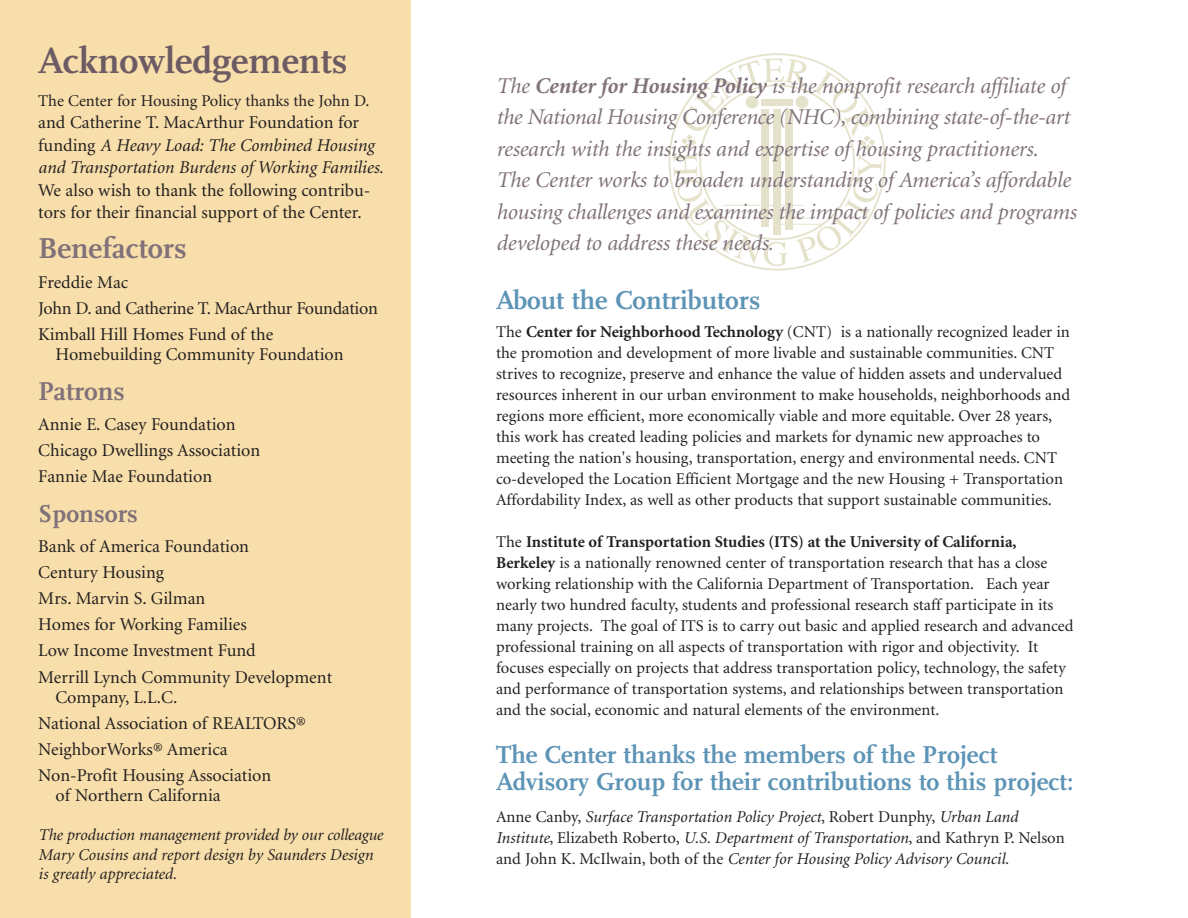
<style>
.page{position:relative;width:1188px;height:918px;background:#fff}
.page>*{position:absolute;margin:0;border:0;box-sizing:border-box;transform-origin:0 0}
.t1{font:700 37.5px "Scala";color:#6d5b64}
.t2{font:700 30px "Scala";color:#80717a}
.t3{font:700 27px "Scala";color:#5d94b6}
.t4{font:700 27px "Scala";color:#80717a}
.t5{font:700 25.5px/27px "Scala";color:#5d94b6}
.t6{font:700 25.5px "Scala";color:#80717a}
.t7{font:italic 22.5px/31.5px "Minion";letter-spacing:-.01em;color:#80717a}
.t8{font:18px/26.1px "Minion";color:#231f20}
.t9{font:italic 18px/22.5px "Minion";color:#231f20}
.t10{font:16.5px/21px "Minion";color:#231f20}
.t11{font:italic 16.5px/21px "Minion";color:#231f20}
.s1{font-style:normal}
.s2{font-weight:700}
.s3{font-size:21px}
</style>
<div class="page">
<svg style="left:669px;top:53px;width:217px;height:218px"></svg>
<svg style="left:673px;top:58px;width:209px;height:208px"></svg>
<div style="left:0;top:0;width:411px;height:918px;background:#f7deaa"></div>
<h1 class="t1" style="left:38px;top:46px;width:311px">Acknowledgements</h1>
<p class="t10" style="left:38px;top:92px;width:333px">The Center for Housing Policy thanks the John D.</p>
<p class="t9" style="left:38px;top:113px;width:347px"><span class="s1">and Catherine T. MacArthur Foundation for funding</span> A Heavy Load: The Combined Housing and Transportation Burdens of Working Families.</p>
<p class="t8" style="left:38px;top:180px;width:334px;line-height:22.5px">We also wish to thank the following contribu&shy;tors for their financial support of the Center.</p>
<h2 class="t2" style="left:38px;top:237px;width:150px">Benefactors</h2>
<p class="t8" style="left:38px;top:270px;width:341px">Freddie Mac<br>John D. and Catherine T. MacArthur Foundation<br>Kimball Hill Homes Fund of the</p>
<p class="t8" style="left:56px;top:343px;width:290px">Homebuilding Community Foundation</p>
<h3 class="t4" style="left:38px;top:381px;width:88px">Patrons</h3>
<p class="t8" style="left:38px;top:413px;width:224px">Annie E. Casey Foundation<br>Chicago Dwellings Association<br>Fannie Mae Foundation</p>
<h3 class="t6" style="left:38px;top:504px;width:101px">Sponsors</h3>
<p class="t8" style="left:38px;top:535px;width:295px">Bank of America Foundation<br>Century Housing<br>Mrs. Marvin S. Gilman<br>Homes for Working Families<br>Low Income Investment Fund<br>Merrill Lynch Community Development</p>
<p class="t8" style="left:38px;top:685px;width:269px;text-indent:17px">Company, L.L.C.<br>National Association of REALTORS®<br>NeighborWorks® America<br>Non-Profit Housing Association</p>
<p class="t8" style="left:56px;top:784px;width:167px">of Northern California</p>
<p class="t11" style="left:38px;top:826px;width:346px;line-height:19.5px">The production management provided by our colleague<br>Mary Cousins and report design by Saunders Design is greatly appreciated.</p>
<p class="t7" style="left:496px;top:72px;width:582px">The <span class="s2">Center for Housing Policy</span> is the nonprofit research affiliate of the National Housing Conference (NHC), combining state-of-the-art research with the insights and expertise of housing practitioners.<br>The Center works to broaden understanding of America’s affordable housing challenges and examines the impact of policies and programs developed to address these needs<span class="s3">.</span></p>
<h3 class="t3" style="left:496px;top:290px;width:266px">About the Contributors</h3>
<p class="t10" style="left:496px;top:323px;width:576px">The <span class="s2">Center for Neighborhood Technology</span> (CNT) is a nationally recognized leader in the promotion and development of more livable and sustainable communities. CNT strives to recognize, preserve and enhance the value of hidden assets and undervalued resources inherent in our urban environment to make households, neighborhoods and regions more efficient, more economically viable and more equitable. Over 28 years, this work has created leading policies and markets for dynamic new approaches to meeting the nation's housing, transportation, energy and environmental needs. CNT co-developed the Location Efficient Mortgage and the new Housing + Transportation Affordability Index, as well as other products that support sustainable communities.</p>
<p class="t10" style="left:496px;top:533px;width:579px">The <span class="s2">Institute of Transportation Studies (ITS) at the University of California, Berkeley</span> is a nationally renowned center of transportation research that has a close working relationship with the California Department of Transportation. Each year nearly two hundred faculty, students and professional research staff participate in its many projects. The goal of ITS is to carry out basic and applied research and advanced professional training on all aspects of transportation with rigor and objectivity. It focuses especially on projects that address transportation policy, technology, the safety and performance of transportation systems, and relationships between transportation and the social, economic and natural elements of the environment.</p>
<h3 class="t5" style="left:496px;top:744px;width:579px">The Center thanks the members of the Project<br>Advisory Group for their contributions to this project:</h3>
<p class="t11" style="left:496px;top:808px;width:570px"><span class="s1">Anne Canby,</span> Surface Transportation Policy Project<span class="s1">, Robert Dunphy,</span> Urban Land<br>Institute<span class="s1">, Elizabeth Roberto,</span> U.S. Department of Transportation<span class="s1">, and Kathryn P. Nelson and John K. McIlwain, both of the</span> Center for Housing Policy Advisory Council.</p>
</div>
